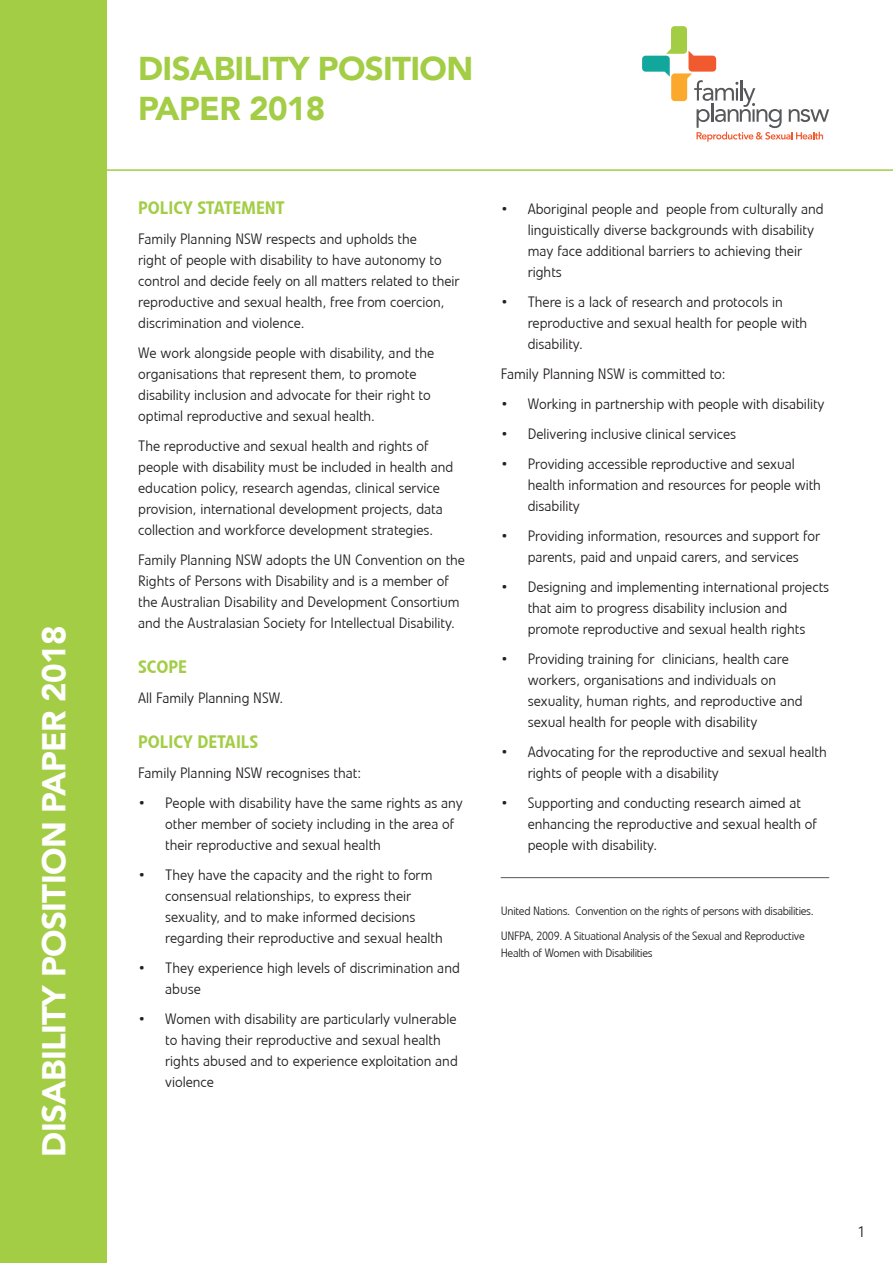
<style>
.page{position:relative;width:893px;height:1263px;background:#fff}
.page>*{position:absolute;margin:0;border:0;box-sizing:border-box;transform-origin:0 0}
.t1{font:900 33px/39.6px "Avenir LT";letter-spacing:-.02em;color:#a2cd45}
.t2{font:900 33px "Avenir LT";letter-spacing:-.02em;color:#fff}
.t3{font:500 18px "Linotype Veto";color:#a2cd45}
.t4{font:300 15px/21px "Linotype Veto";color:#231f20}
.t5{font:300 12px/16.5px "Linotype Veto";letter-spacing:-.02em;color:#231f20}
</style>
<div class="page">
<div style="left:0;top:0;width:106px;height:1263px;background:#a2cd45"></div>
<svg style="left:642px;top:26px;width:187px;height:116px"></svg>
<hr style="left:0;top:169px;width:893px;height:2px;background:#a2cd45">
<hr style="left:501px;top:877px;width:328px;height:1px;background:#57585a">
<p class="t2" style="left:34px;top:1157px;width:532px;rotate:-90deg">DISABILITY POSITION PAPER 2018</p>
<p class="t1" style="left:138px;top:49px;width:337px">DISABILITY POSITION<br>PAPER 2018</p>
<p class="t3" style="left:138px;top:197px;width:148px">POLICY STATEMENT</p>
<p class="t4" style="left:138px;top:228px;width:323px">Family Planning NSW respects and upholds the<br>right of people with disability to have autonomy to control and decide feely on all matters related to their reproductive and sexual health, free from coercion, discrimination and violence.</p>
<p class="t4" style="left:138px;top:342px;width:298px">We work alongside people with disability, and the organisations that represent them, to promote disability inclusion and advocate for their right to optimal reproductive and sexual health.</p>
<p class="t4" style="left:138px;top:435px;width:317px">The reproductive and sexual health and rights of people with disability must be included in health and education policy, research agendas, clinical service provision, international development projects, data collection and workforce development strategies.</p>
<p class="t4" style="left:138px;top:549px;width:328px">Family Planning NSW adopts the UN Convention on the Rights of Persons with Disability and is a member of the Australian Disability and Development Consortium and the Australasian Society for Intellectual Disability.</p>
<p class="t3" style="left:138px;top:656px;width:50px">SCOPE</p>
<p class="t4" style="left:138px;top:687px;width:146px">All Family Planning NSW.</p>
<p class="t3" style="left:138px;top:731px;width:122px">POLICY DETAILS</p>
<p class="t4" style="left:138px;top:762px;width:224px">Family Planning NSW recognises that:</p>
<p class="t4" style="left:165px;top:792px;width:299px;text-indent:-27px">• People with disability have the same rights as any other member of society including in the area of their reproductive and sexual health</p>
<p class="t4" style="left:165px;top:864px;width:279px;text-indent:-27px">• They have the capacity and the right to form consensual relationships, to express their sexuality, and to make informed decisions regarding their reproductive and sexual health</p>
<p class="t4" style="left:165px;top:957px;width:296px;text-indent:-27px">• They experience high levels of discrimination and abuse</p>
<p class="t4" style="left:165px;top:1008px;width:294px;text-indent:-27px">• Women with disability are particularly vulnerable to having their reproductive and sexual health rights abused and to experience exploitation and violence</p>
<p class="t4" style="left:528px;top:198px;width:298px;text-indent:-27px">• Aboriginal people and people from culturally and linguistically diverse backgrounds with disability may face additional barriers to achieving their rights</p>
<p class="t4" style="left:528px;top:291px;width:281px;text-indent:-27px">• There is a lack of research and protocols in reproductive and sexual health for people with disability.</p>
<p class="t4" style="left:501px;top:363px;width:226px">Family Planning NSW is committed to:</p>
<p class="t4" style="left:501px;top:393px;width:325px">• Working in partnership with people with disability</p>
<p class="t4" style="left:501px;top:423px;width:237px">• Delivering inclusive clinical services</p>
<p class="t4" style="left:528px;top:453px;width:295px;text-indent:-27px">• Providing accessible reproductive and sexual health information and resources for people with disability</p>
<p class="t4" style="left:501px;top:525px;width:321px;text-align:center">• Providing information, resources and support for parents, paid and unpaid carers, and services</p>
<p class="t4" style="left:528px;top:576px;width:303px;text-indent:-27px">• Designing and implementing international projects that aim to progress disability inclusion and promote reproductive and sexual health rights</p>
<p class="t4" style="left:528px;top:648px;width:276px;text-indent:-27px">• Providing training for clinicians, health care workers, organisations and individuals on sexuality, human rights, and reproductive and sexual health for people with disability</p>
<p class="t4" style="left:528px;top:741px;width:300px;text-indent:-27px">• Advocating for the reproductive and sexual health rights of people with a disability</p>
<p class="t4" style="left:528px;top:792px;width:291px;text-indent:-27px">• Supporting and conducting research aimed at enhancing the reproductive and sexual health of people with disability.</p>
<p class="t5" style="left:501px;top:903px;width:315px">United Nations. Convention on the rights of persons with disabilities.</p>
<p class="t5" style="left:501px;top:928px;width:306px">UNFPA, 2009. A Situational Analysis of the Sexual and Reproductive<br>Health of Women with Disabilities</p>
<p class="t4" style="left:857px;top:1221px;width:9px">1</p>
</div>
